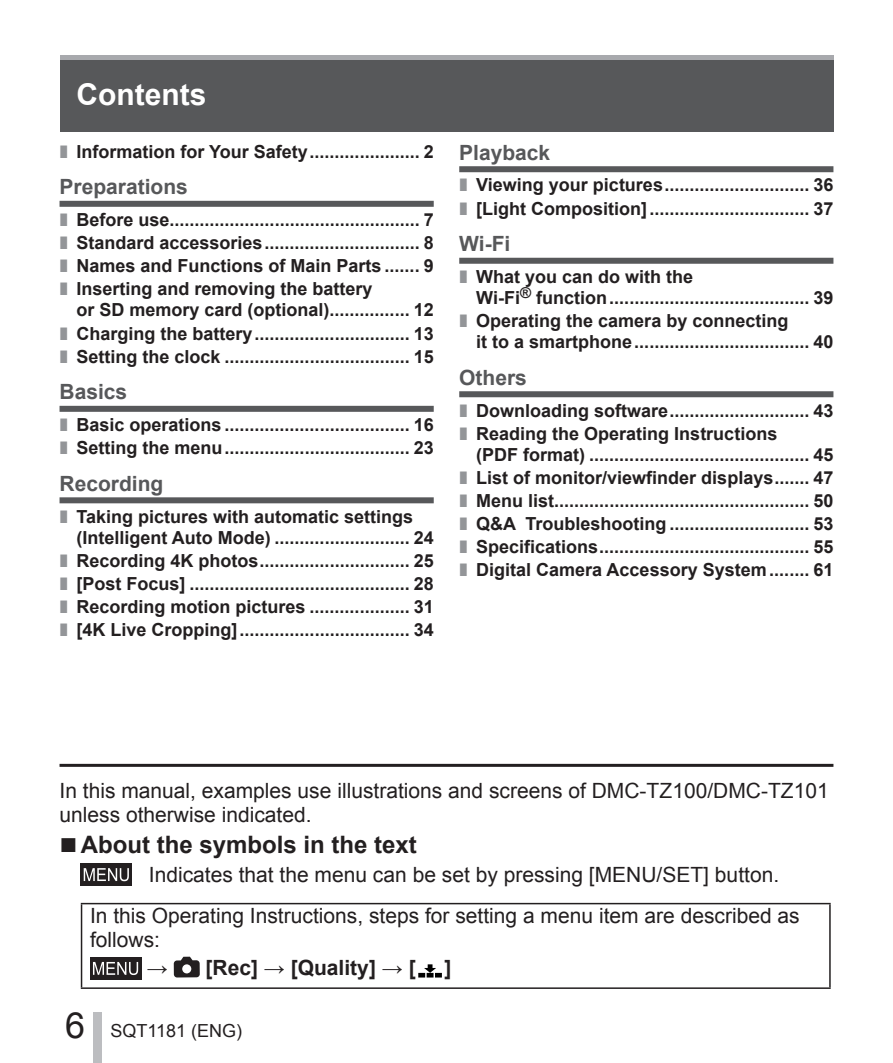
<style>
.page{position:relative;width:893px;height:1063px;background:#fff}
.page>*{position:absolute;margin:0;border:0;box-sizing:border-box;transform-origin:0 0}
.t1{font:700 30px "Arial";color:#fff}
.t2{font:700 24px "Arial";color:#231f20}
.t3{font:21px/24px "Arial";color:#231f20}
.t4{font:700 21px "Arial";color:#57585a}
.t5{font:700 21px "Arial";color:#231f20}
.t6{font:700 18px/21px "Arial";color:#231f20}
.t7{font:18px "Arial";color:#231f20}
.s1{font-size:27px;color:#939598}
.s2{font-weight:400;font-size:30px}
.s3{font-size:36px}
</style>
<div class="page">
<div style="left:60px;top:55px;width:773px;height:77px;background:#57585a"></div>
<div style="left:60px;top:55px;width:773px;height:5px;background:#a8a9ad"></div>
<div style="left:94px;top:1012px;width:8px;height:51px;background:#bcbdc0"></div>
<div style="left:60px;top:201px;width:374px;height:6px;background:#57585a"></div>
<div style="left:60px;top:406px;width:374px;height:6px;background:#57585a"></div>
<div style="left:60px;top:497px;width:374px;height:6px;background:#57585a"></div>
<div style="left:459px;top:166px;width:374px;height:6px;background:#57585a"></div>
<div style="left:459px;top:258px;width:374px;height:6px;background:#57585a"></div>
<div style="left:459px;top:391px;width:374px;height:6px;background:#57585a"></div>
<div style="left:81px;top:864px;width:51px;height:22px;background:#231f20"></div>
<svg style="left:84px;top:868px;width:45px;height:13px"></svg>
<hr style="left:81px;top:903px;width:750px;height:1px;background:#231f20">
<hr style="left:81px;top:904px;width:1px;height:83px;background:#231f20">
<hr style="left:829px;top:904px;width:2px;height:83px;background:#231f20">
<hr style="left:81px;top:987px;width:750px;height:2px;background:#231f20">
<div style="left:90px;top:957px;width:51px;height:23px;background:#231f20"></div>
<svg style="left:93px;top:962px;width:45px;height:13px"></svg>
<svg style="left:174px;top:957px;width:26px;height:21px"></svg>
<svg style="left:418px;top:964px;width:24px;height:14px"></svg>
<hr style="left:60px;top:764px;width:773px;height:3px;background:#231f20">
<h1 class="t1" style="left:77px;top:78px;width:131px">Contents</h1>
<p class="t6" style="left:60px;top:141px;width:376px"><span class="s1">■</span> Information for Your Safety ...................... 2</p>
<p class="t4" style="left:60px;top:175px;width:130px">Preparations</p>
<p class="t6" style="left:60px;top:209px;width:376px"><span class="s1">■</span> Before use.................................................. 7</p>
<p class="t6" style="left:60px;top:232px;width:376px"><span class="s1">■</span> Standard accessories ............................... 8</p>
<p class="t6" style="left:60px;top:256px;width:376px"><span class="s1">■</span> Names and Functions of Main Parts ....... 9</p>
<p class="t6" style="left:77px;top:279px;width:359px;text-indent:-17px"><span class="s1">■</span> Inserting and removing the battery<br>or SD memory card (optional) ................ 12</p>
<p class="t6" style="left:60px;top:323px;width:376px"><span class="s1">■</span> Charging the battery ............................... 13</p>
<p class="t6" style="left:60px;top:346px;width:376px"><span class="s1">■</span> Setting the clock ..................................... 15</p>
<p class="t4" style="left:60px;top:380px;width:69px">Basics</p>
<p class="t6" style="left:60px;top:414px;width:376px"><span class="s1">■</span> Basic operations ..................................... 16</p>
<p class="t6" style="left:60px;top:437px;width:376px"><span class="s1">■</span> Setting the menu ..................................... 23</p>
<p class="t4" style="left:60px;top:472px;width:105px">Recording</p>
<p class="t6" style="left:77px;top:506px;width:359px;text-indent:-17px"><span class="s1">■</span> Taking pictures with automatic settings (Intelligent Auto Mode) ........................... 24</p>
<p class="t6" style="left:60px;top:550px;width:376px"><span class="s1">■</span> Recording 4K photos .............................. 25</p>
<p class="t6" style="left:60px;top:573px;width:376px"><span class="s1">■</span> [Post Focus] ............................................ 28</p>
<p class="t6" style="left:60px;top:596px;width:376px"><span class="s1">■</span> Recording motion pictures .................... 31</p>
<p class="t6" style="left:60px;top:619px;width:376px"><span class="s1">■</span> [4K Live Cropping] .................................. 34</p>
<p class="t4" style="left:459px;top:141px;width:93px">Playback</p>
<p class="t6" style="left:459px;top:175px;width:376px"><span class="s1">■</span> Viewing your pictures ............................. 36</p>
<p class="t6" style="left:459px;top:198px;width:376px"><span class="s1">■</span> [Light Composition] ................................ 37</p>
<p class="t4" style="left:459px;top:232px;width:53px">Wi-Fi</p>
<p class="t6" style="left:476px;top:266px;width:359px;text-indent:-17px"><span class="s1">■</span> What you can do with the<br>Wi-Fi<sup>®</sup> function ........................................ 39</p>
<p class="t6" style="left:476px;top:310px;width:359px;text-indent:-17px"><span class="s1">■</span> Operating the camera by connecting<br>it to a smartphone ................................... 40</p>
<p class="t4" style="left:459px;top:366px;width:69px">Others</p>
<p class="t6" style="left:459px;top:400px;width:376px"><span class="s1">■</span> Downloading software ............................ 43</p>
<p class="t6" style="left:476px;top:423px;width:359px;text-indent:-17px"><span class="s1">■</span> Reading the Operating Instructions<br>(PDF format) ............................................ 45</p>
<p class="t6" style="left:459px;top:467px;width:376px"><span class="s1">■</span> List of monitor/viewfinder displays ....... 47</p>
<p class="t6" style="left:459px;top:490px;width:376px"><span class="s1">■</span> Menu list ................................................... 50</p>
<p class="t6" style="left:459px;top:513px;width:376px"><span class="s1">■</span> Q&amp;A Troubleshooting ............................ 53</p>
<p class="t6" style="left:459px;top:536px;width:376px"><span class="s1">■</span> Specifications .......................................... 55</p>
<p class="t6" style="left:459px;top:560px;width:376px"><span class="s1">■</span> Digital Camera Accessory System ........ 61</p>
<p class="t3" style="left:60px;top:778px;width:771px">In this manual, examples use illustrations and screens of DMC-TZ100/DMC-TZ101 unless otherwise indicated.</p>
<h2 class="t2" style="left:60px;top:831px;width:359px"><span class="s2">■</span>About the symbols in the text</h2>
<p class="t3" style="left:90px;top:855px;width:711px;line-height:40.8px;text-indent:59px">Indicates that the menu can be set by pressing [MENU/SET] button.<br>In this Operating Instructions, steps for setting a menu item are described as</p>
<p class="t3" style="left:90px;top:928px;width:72px">follows:</p>
<p class="t5" style="left:147px;top:956px;width:270px">→ [Rec] → [Quality] → [</p>
<p class="t5" style="left:445px;top:956px;width:8px">]</p>
<p class="t7" style="left:65px;top:1021px;width:179px"><span class="s3">6</span> SQT1181 (ENG)</p>
</div>
